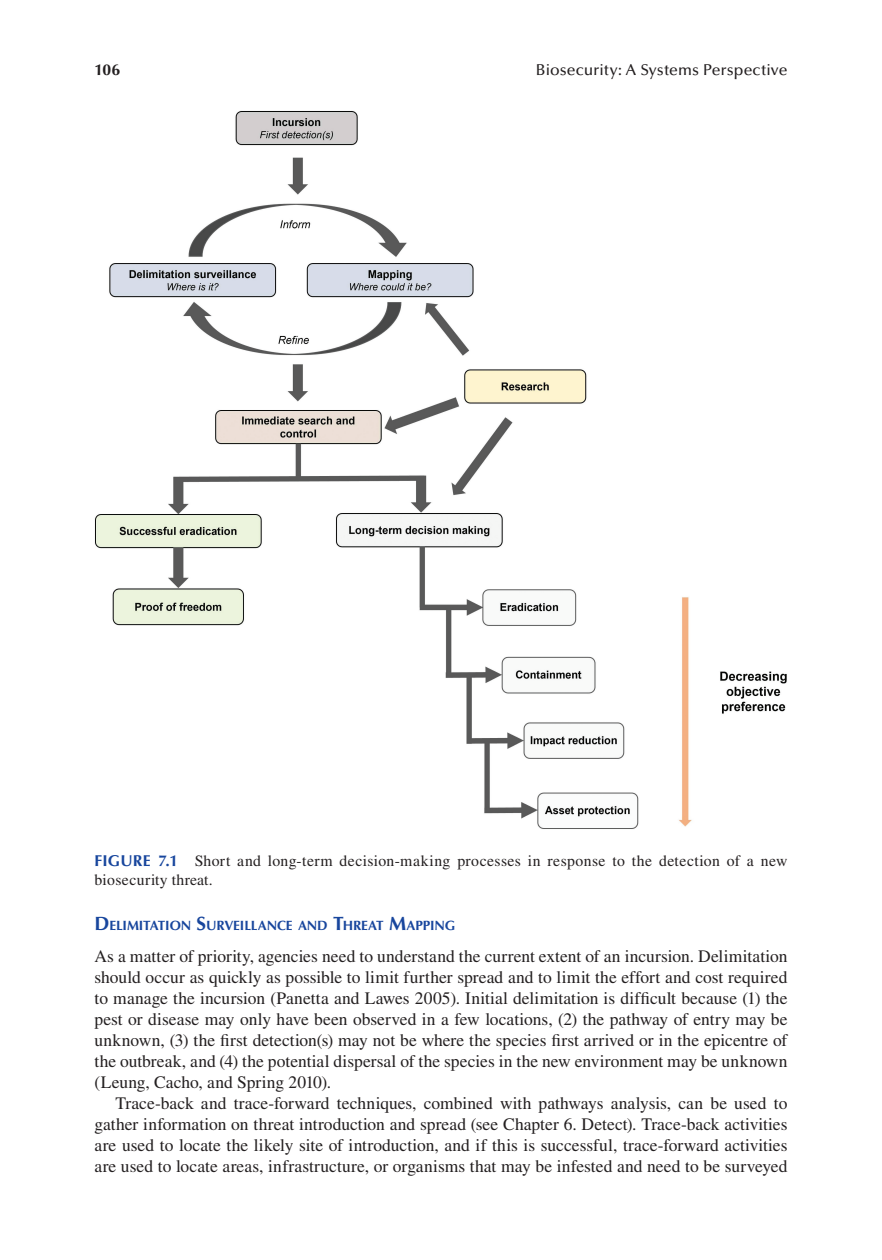
<style>
.page{position:relative;width:882px;height:1260px;background:#fff}
.page>*{position:absolute;margin:0;border:0;box-sizing:border-box;transform-origin:0 0}
.t1{font:17.5px "Times LT Std";color:#231f20}
.t2{font:15.75px/18.9px "Times LT Std";letter-spacing:.025em;color:#231f20}
.t3{font:500 15.75px "Optima LT Std";letter-spacing:.005em;color:#231f20}
.t4{font:700 15.75px "Optima LT Std";color:#231f20}
.t5{font:700 13.47px "Optima LT Std";letter-spacing:-.01em;color:#18469d}
.s1{font-family:"Optima LT Std";font-weight:700;color:#18469d}
.s2{font-size:19.25px}
</style>
<div class="page">
<img style="left:95px;top:111px;width:692px;height:718px">
<p class="t4" style="left:95px;top:60px;width:27px">106</p>
<p class="t3" style="left:536px;top:60px;width:253px">Biosecurity: A Systems Perspective</p>
<p class="t2" style="left:95px;top:851px;width:695px"><span class="s1">FIGURE 7.1</span> Short and long-term decision-making processes in response to the detection of a new biosecurity threat.</p>
<p class="t5" style="left:95px;top:918px;width:362px"><span class="s2">D</span>ELIMITATION <span class="s2">S</span>URVEILLANCE AND <span class="s2">T</span>HREAT <span class="s2">M</span>APPING</p>
<p class="t1" style="left:95px;top:946px;width:695px">As a matter of priority, agencies need to understand the current extent of an incursion. Delimitation</p>
<p class="t1" style="left:95px;top:967px;width:695px">should occur as quickly as possible to limit further spread and to limit the effort and cost required</p>
<p class="t1" style="left:95px;top:988px;width:694px">to manage the incursion (Panetta and Lawes 2005). Initial delimitation is difficult because (1) the</p>
<p class="t1" style="left:95px;top:1009px;width:695px">pest or disease may only have been observed in a few locations, (2) the pathway of entry may be</p>
<p class="t1" style="left:95px;top:1030px;width:694px">unknown, (3) the first detection(s) may not be where the species first arrived or in the epicentre of</p>
<p class="t1" style="left:95px;top:1051px;width:695px">the outbreak, and (4) the potential dispersal of the species in the new environment may be unknown</p>
<p class="t1" style="left:95px;top:1072px;width:238px">(Leung, Cacho, and Spring 2010).</p>
<p class="t1" style="left:116px;top:1093px;width:673px">Trace-back and trace-forward techniques, combined with pathways analysis, can be used to</p>
<p class="t1" style="left:95px;top:1114px;width:694px">gather information on threat introduction and spread (see Chapter 6. Detect). Trace-back activities</p>
<p class="t1" style="left:95px;top:1135px;width:694px">are used to locate the likely site of introduction, and if this is successful, trace-forward activities</p>
<p class="t1" style="left:95px;top:1156px;width:695px">are used to locate areas, infrastructure, or organisms that may be infested and need to be surveyed</p>
</div>
